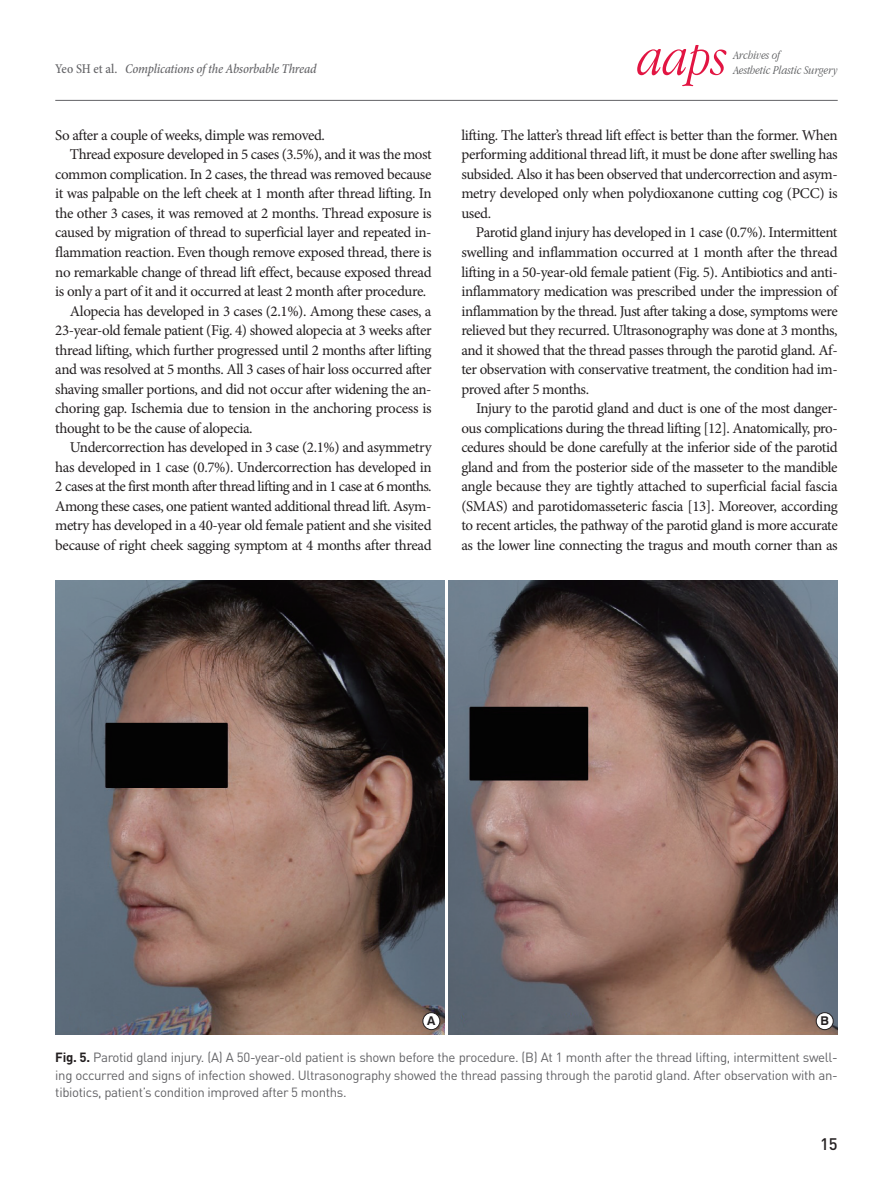
<style>
.page{position:relative;width:893px;height:1191px;background:#fff}
.page>*{position:absolute;margin:0;border:0;box-sizing:border-box;transform-origin:0 0}
.t1{font:italic 300 54px "Apple Garamond";color:#e21542}
.t2{font:500 16.5px "DIN Pro";color:#231f20}
.본문{font:15px/19.5px "Minion Pro";letter-spacing:-.025em;color:#231f20;text-align:justify}
.t3{font:italic 500 condensed 13.5px "Minion Pro";letter-spacing:-.015em;color:#636366}
.표제목그림설명{font:13.2px/17.1px "DIN Pro";letter-spacing:-.025em;color:#636366;text-align:justify}
.t4{font:italic 300 12.45px "Apple Garamond";color:#57585a}
.t5{font:700 12.15px "Swiss 721 BT";color:#231f20}
.s1{font-style:normal}
.s2{font-weight:700;color:#231f20}
</style>
<div class="page">
<hr style="left:55px;top:100px;width:783px;height:1px;background:#636366">
<img style="left:449px;top:580px;width:389px;height:454px">
<img style="left:55px;top:580px;width:389px;height:454px">
<div style="left:423px;top:1012px;width:17px;height:17px;background:#fff;border-radius:50%"></div>
<div style="left:423px;top:1012px;width:17px;height:18px;border:1px solid #231f20;border-radius:50%"></div>
<div style="left:816px;top:1012px;width:17px;height:17px;background:#fff;border-radius:50%"></div>
<div style="left:816px;top:1012px;width:17px;height:18px;border:1px solid #231f20;border-radius:50%"></div>
<h1 class="t1" style="left:638px;top:25px;width:91px">aaps</h1>
<p class="t4" style="left:733px;top:48px;width:48px">Archives of</p>
<p class="t3" style="left:55px;top:60px;width:263px"><span class="s1">Yeo SH et al.</span> Complications of the Absorbable Thread</p>
<p class="t4" style="left:733px;top:63px;width:106px">Aesthetic Plastic Surgery</p>
<p class="본문" style="left:55px;top:125px;width:271px">So after a couple of weeks, dimple was removed.</p>
<p class="본문" style="left:55px;top:145px;width:378px;text-indent:15px">Thread exposure developed in 5 cases (3.5%), and it was the most common complication. In 2 cases, the thread was removed because it was palpable on the left cheek at 1 month after thread lifting. In the other 3 cases, it was removed at 2 months. Thread exposure is caused by migration of thread to superficial layer and repeated in&shy;flammation reaction. Even though remove exposed thread, there is no remarkable change of thread lift effect, because exposed thread is only a part of it and it occurred at least 2 month after procedure.</p>
<p class="본문" style="left:55px;top:301px;width:378px;text-indent:15px">Alopecia has developed in 3 cases (2.1%). Among these cases, a 23-year-old female patient (Fig. 4) showed alopecia at 3 weeks after thread lifting, which further progressed until 2 months after lifting and was resolved at 5 months. All 3 cases of hair loss occurred after shaving smaller portions, and did not occur after widening the an&shy;choring gap. Ischemia due to tension in the anchoring process is thought to be the cause of alopecia.</p>
<p class="본문" style="left:55px;top:437px;width:378px;text-indent:15px">Undercorrection has developed in 3 case (2.1%) and asymmetry has developed in 1 case (0.7%). Undercorrection has developed in 2 cases at the first month after thread lifting and in 1 case at 6 months.<br>Among these cases, one patient wanted additional thread lift. Asym&shy;metry has developed in a 40-year old female patient and she visited because of right cheek sagging symptom at 4 months after thread</p>
<p class="본문" style="left:461px;top:125px;width:378px">lifting. The latter’s thread lift effect is better than the former. When performing additional thread lift, it must be done after swelling has subsided. Also it has been observed that undercorrection and asym&shy;metry developed only when polydioxanone cutting cog (PCC) is used.</p>
<p class="본문" style="left:461px;top:223px;width:378px;text-indent:15px">Parotid gland injury has developed in 1 case (0.7%). Intermittent swelling and inflammation occurred at 1 month after the thread lifting in a 50-year-old female patient (Fig. 5). Antibiotics and anti&shy;inflammatory medication was prescribed under the impression of inflammation by the thread. Just after taking a dose, symptoms were relieved but they recurred. Ultrasonography was done at 3 months, and it showed that the thread passes through the parotid gland. Af&shy;ter observation with conservative treatment, the condition had im&shy;proved after 5 months.</p>
<p class="본문" style="left:461px;top:398px;width:378px;text-indent:15px">Injury to the parotid gland and duct is one of the most danger&shy;ous complications during the thread lifting [12]. Anatomically, pro&shy;cedures should be done carefully at the inferior side of the parotid gland and from the posterior side of the masseter to the mandible angle because they are tightly attached to superficial facial fascia (SMAS) and parotidomasseteric fascia [13]. Moreover, according to recent articles, the pathway of the parotid gland is more accurate as the lower line connecting the tragus and mouth corner than as</p>
<p class="t5" style="left:427px;top:1013px;width:10px">A</p>
<p class="t5" style="left:820px;top:1013px;width:10px">B</p>
<p class="표제목그림설명" style="left:55px;top:1048px;width:784px"><span class="s2">Fig. 5.</span> Parotid gland injury. (A) A 50-year-old patient is shown before the procedure. (B) At 1 month after the thread lifting, intermittent swell&shy;ing occurred and signs of infection showed. Ultrasonography showed the thread passing through the parotid gland. After observation with an&shy;tibiotics, patient’s condition improved after 5 months.</p>
<p class="t2" style="left:820px;top:1132px;width:19px">15</p>
</div>
